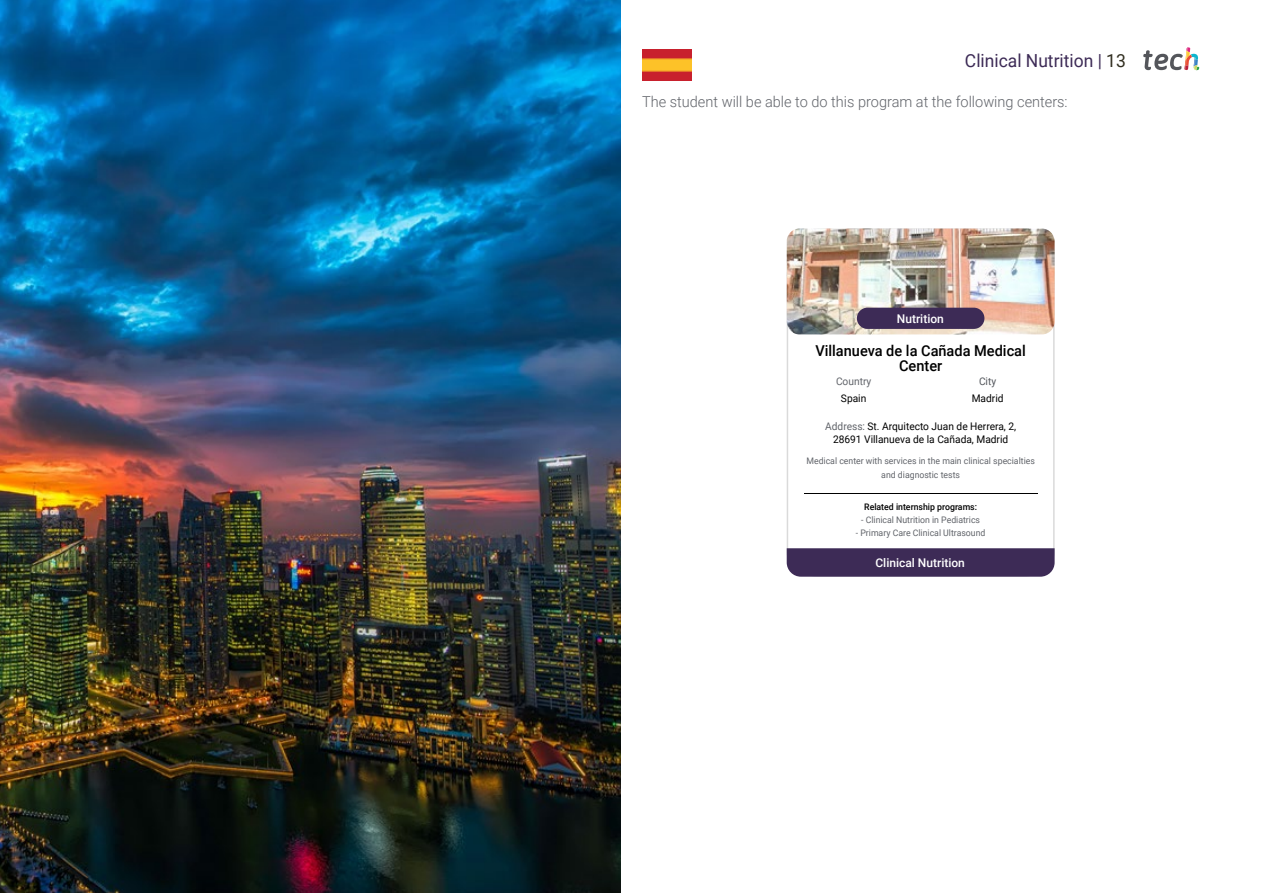
<style>
.page{position:relative;width:1263px;height:893px;background:#fff}
.page>*{position:absolute;margin:0;border:0;box-sizing:border-box;transform-origin:0 0}
.t1{font:18px "Roboto";color:#3d2b56}
.t2{font:300 15px "Roboto";color:#61646a}
.t3{font:500 15px/15px "Roboto";color:#000;text-align:center}
.t4{font:500 12px "Roboto";color:#fff}
.t5{font:10.5px/13.5px "Roboto";color:#000;text-align:center}
.t6{font:10.5px "Roboto";color:#61646a}
.t7{font:10.5px "Roboto";color:#52555b}
.t8{font:9px/13.5px "Roboto";color:#61646a;text-align:center}
.t9{font:500 9px "Roboto";color:#000}
.s1{color:#312e20}
.s2{color:#61646a}
</style>
<div class="page">
<svg style="left:1143px;top:47px;width:56px;height:24px"></svg>
<img style="left:642px;top:50px;width:49px;height:30px">
<svg style="left:786px;top:228px;width:269px;height:339px"></svg>
<svg style="left:787px;top:548px;width:267px;height:29px;background:#42315a"></svg>
<hr style="left:804px;top:493px;width:233px;height:1px;background:#000">
<img style="left:0;top:0;width:621px;height:893px">
<img style="left:787px;top:229px;width:267px;height:105px">
<div style="left:857px;top:308px;width:127px;height:21px;background:#3d2b56;border-radius:11px"></div>
<h1 class="t1" style="left:965px;top:48px;width:162px">Clinical Nutrition | <span class="s1">13</span></h1>
<h2 class="t2" style="left:642px;top:91px;width:427px">The student will be able to do this program at the following centers:</h2>
<h3 class="t4" style="left:897px;top:310px;width:49px">Nutrition</h3>
<h2 class="t3" style="left:815px;top:342px;width:212px">Villanueva de la Cañada Medical<br>Center</h2>
<p class="t6" style="left:836px;top:374px;width:37px">Country</p>
<p class="t5" style="left:841px;top:391px;width:27px">Spain</p>
<p class="t7" style="left:979px;top:374px;width:19px">City</p>
<p class="t5" style="left:972px;top:391px;width:33px">Madrid</p>
<p class="t5" style="left:825px;top:419px;width:192px"><span class="s2">Address:</span> St. Arquitecto Juan de Herrera, 2,<br>28691 Villanueva de la Cañada, Madrid</p>
<p class="t8" style="left:806px;top:454px;width:230px">Medical center with services in the main clinical specialties and diagnostic tests</p>
<p class="t9" style="left:864px;top:500px;width:114px">Related internship programs:</p>
<p class="t8" style="left:861px;top:513px;width:120px">- Clinical Nutrition in Pediatrics</p>
<p class="t8" style="left:856px;top:526px;width:131px">- Primary Care Clinical Ultrasound</p>
<h3 class="t4" style="left:875px;top:554px;width:91px">Clinical Nutrition</h3>
</div>
